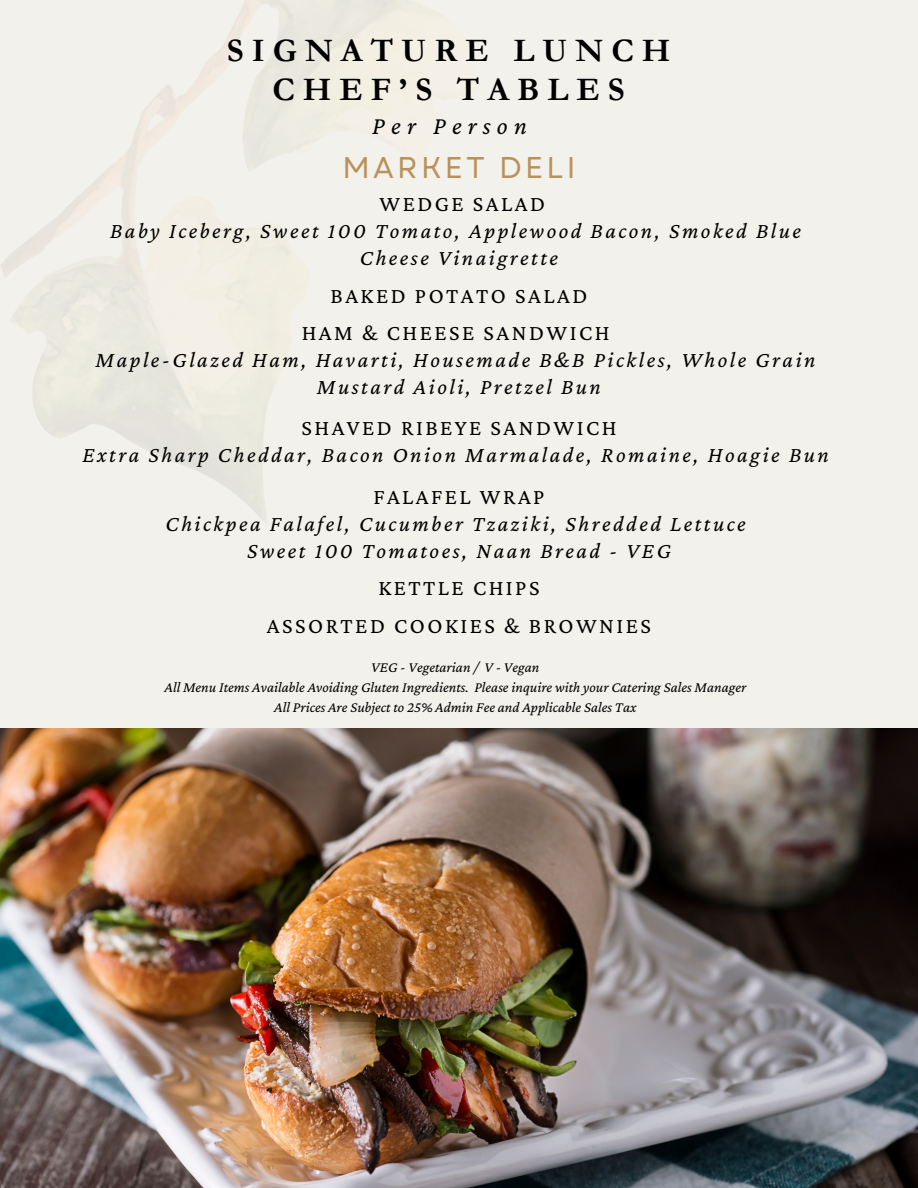
<style>
.page{position:relative;width:918px;height:1188px;background:#f3f1eb}
.page>*{position:absolute;margin:0;border:0;box-sizing:border-box;transform-origin:0 0}
.t1{font:700 33px/39.3px "Garamond";letter-spacing:.24em;color:#000;text-align:center}
.t2{font:30px "Garet";letter-spacing:.11em;color:#ba915b}
.t3{font:italic 25.5px "Crimson Pro";letter-spacing:.245em;color:#000}
.t4{font:italic 22.5px/27px "Crimson Pro";letter-spacing:.11em;color:#000;text-align:center}
.t5{font:22.5px/37.5px "Crimson Pro";letter-spacing:.11em;color:#000;text-align:center}
.t6{font:italic 15px "Crimson Pro";color:#000}
</style>
<div class="page">
<img style="left:0;top:729px;width:918px;height:459px">
<h1 class="t1" style="left:227px;top:31px;width:445px">SIGNATURE LUNCH<br>CHEF’S TABLES</h1>
<p class="t3" style="left:372px;top:111px;width:156px">Per Person</p>
<h1 class="t2" style="left:342px;top:146px;width:235px">MARKET DELI</h1>
<p class="t5" style="left:380px;top:185px;width:167px">WEDGE SALAD</p>
<p class="t4" style="left:110px;top:217px;width:692px">Baby Iceberg, Sweet 100 Tomato, Applewood Bacon, Smoked Blue<br>Cheese Vinaigrette</p>
<p class="t5" style="left:302px;top:276px;width:309px">BAKED POTATO SALAD<br>HAM &amp; CHEESE SANDWICH</p>
<p class="t4" style="left:96px;top:346px;width:722px">Maple-Glazed Ham, Havarti, Housemade B&amp;B Pickles, Whole Grain<br>Mustard Aioli, Pretzel Bun</p>
<p class="t5" style="left:301px;top:409px;width:317px">SHAVED RIBEYE SANDWICH</p>
<p class="t4" style="left:82px;top:441px;width:748px">Extra Sharp Cheddar, Bacon Onion Marmalade, Romaine, Hoagie Bun</p>
<p class="t5" style="left:373px;top:477px;width:173px">FALAFEL WRAP</p>
<p class="t4" style="left:166px;top:510px;width:582px">Chickpea Falafel, Cucumber Tzaziki, Shredded Lettuce<br>Sweet 100 Tomatoes, Naan Bread - VEG</p>
<p class="t5" style="left:267px;top:569px;width:386px">KETTLE CHIPS<br>ASSORTED COOKIES &amp; BROWNIES</p>
<p class="t6" style="left:371px;top:658px;width:170px">VEG - Vegetarian / V - Vegan</p>
<p class="t6" style="left:165px;top:678px;width:583px">All Menu Items Available Avoiding Gluten Ingredients. Please inquire with your Catering Sales Manager</p>
<p class="t6" style="left:274px;top:699px;width:364px">All Prices Are Subject to 25% Admin Fee and Applicable Sales Tax</p>
</div>
